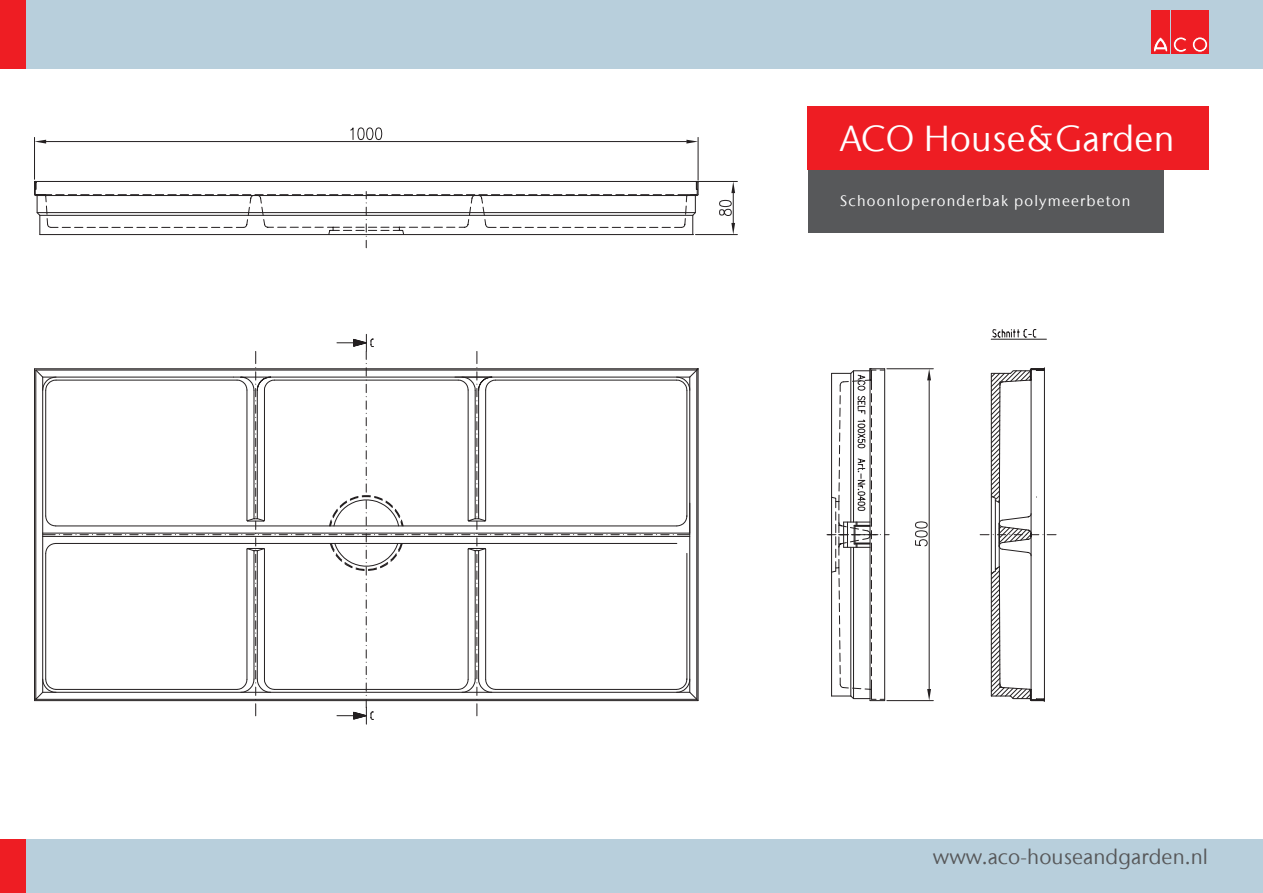
<style>
.page{position:relative;width:1263px;height:893px;background:#fff}
.page>*{position:absolute;margin:0;border:0;box-sizing:border-box;transform-origin:0 0}
.t1{font:36px "Stone Sans IIITC Com";letter-spacing:.01em;color:#fff}
.t2{font:21px "Stone Sans IIITC Com";letter-spacing:.005em;color:#57585a}
.t3{font:15px "Stone Sans IIITC Com";letter-spacing:.08em;color:#fff}
</style>
<div class="page">
<svg style="left:990px;top:329px;width:57px;height:11px"></svg>
<svg style="left:34px;top:334px;width:665px;height:390px"></svg>
<svg style="left:34px;top:127px;width:704px;height:121px"></svg>
<svg style="left:719px;top:200px;width:19px;height:48px"></svg>
<svg style="left:826px;top:367px;width:231px;height:335px"></svg>
<div style="left:26px;top:0;width:1237px;height:69px;background:#b8cfdc"></div>
<div style="left:26px;top:839px;width:1237px;height:54px;background:#b8cfdc"></div>
<div style="left:1151px;top:10px;width:18px;height:44px;background:#ee1d23"></div>
<div style="left:1171px;top:10px;width:18px;height:44px;background:#ee1d23"></div>
<svg style="left:1153px;top:37px;width:33px;height:15px"></svg>
<div style="left:1191px;top:10px;width:18px;height:44px;background:#ee1d23"></div>
<svg style="left:1192px;top:37px;width:16px;height:15px"></svg>
<div style="left:1192px;top:37px;width:16px;height:15px;border:1px solid #ee1d23;border-radius:50%"></div>
<div style="left:1195px;top:40px;width:10px;height:10px;background:#ee1d23;border-radius:50%"></div>
<div style="left:1195px;top:40px;width:10px;height:10px;border:1px solid #ee1d23;border-radius:50%"></div>
<div style="left:0;top:0;width:26px;height:69px;background:#ee1d23"></div>
<div style="left:0;top:839px;width:26px;height:54px;background:#ee1d23"></div>
<div style="left:808px;top:169px;width:355px;height:64px;background:#57585a"></div>
<div style="left:808px;top:106px;width:401px;height:64px;background:#ee1d23"></div>
<h1 class="t1" style="left:840px;top:116px;width:336px">ACO House&amp;Garden</h1>
<p class="t3" style="left:840px;top:192px;width:292px">Schoonloperonderbak polymeerbeton</p>
<h2 class="t2" style="left:933px;top:844px;width:277px">www.aco-houseandgarden.nl</h2>
</div>
